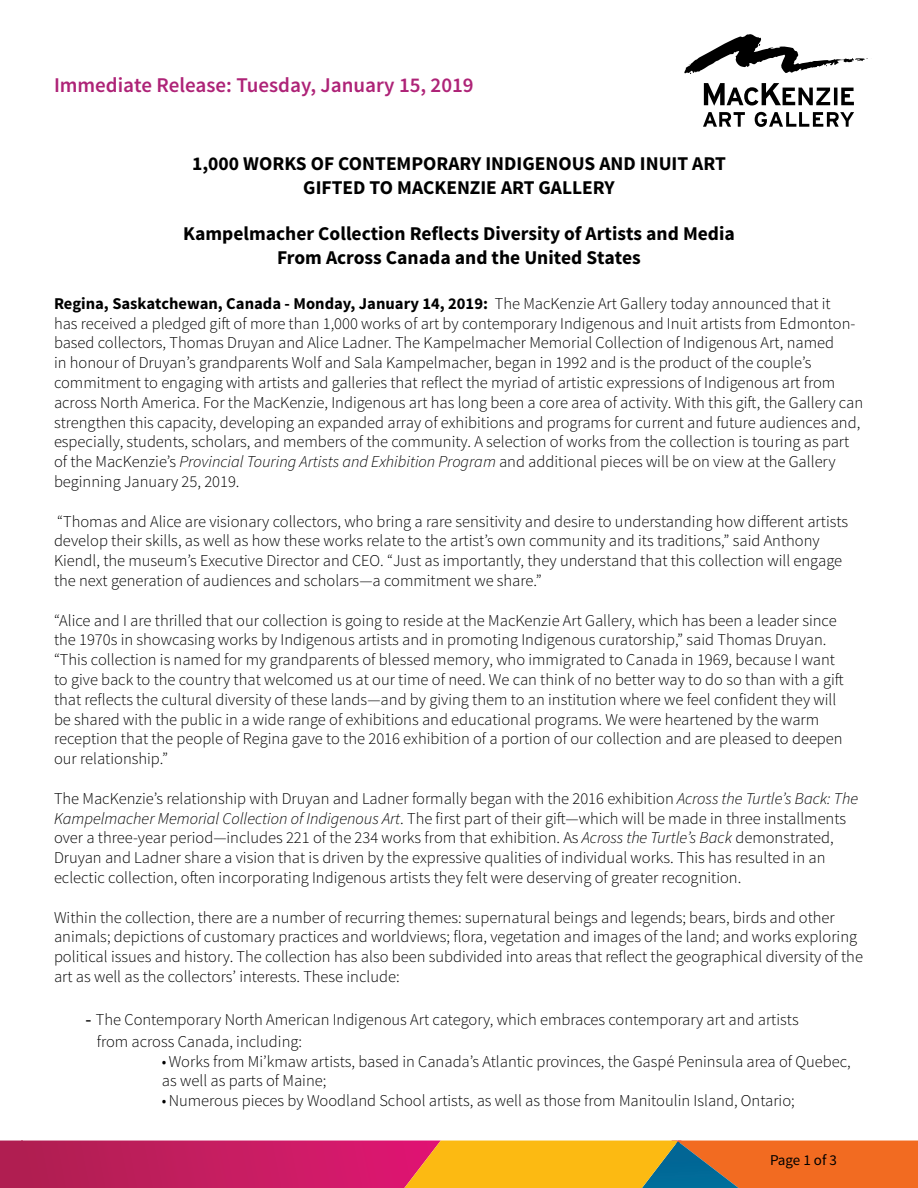
<style>
.page{position:relative;width:918px;height:1188px;background:#fff}
.page>*{position:absolute;margin:0;border:0;box-sizing:border-box;transform-origin:0 0}
.t1{font:600 21px "Source Sans Pro";color:#ae2377}
.t2{font:700 19.5px/23.4px "Source Sans Pro";color:#000;text-align:center}
.t3{font:300 16.5px/19.8px "Source Sans Pro";color:#000}
.t4{font:15px "Source Sans Pro";letter-spacing:-.005em;color:#000}
.s1{font-weight:700}
.s2{font-style:italic}
.s3{font-family:"Times New Roman";font-weight:400;font-size:18px}
</style>
<div class="page">
<svg style="left:0;top:1141px;width:918px;height:47px;background:#d35b40"></svg>
<svg style="left:684px;top:34px;width:184px;height:93px"></svg>
<p class="t1" style="left:54px;top:72px;width:421px">Immediate Release: Tuesday, January 15, 2019</p>
<p class="t2" style="left:192px;top:153px;width:535px">1,000 WORKS OF CONTEMPORARY INDIGENOUS AND INUIT ART<br>GIFTED TO MACKENZIE ART GALLERY</p>
<p class="t2" style="left:183px;top:223px;width:553px">Kampelmacher Collection Reflects Diversity of Artists and Media<br>From Across Canada and the United States</p>
<p class="t3" style="left:54px;top:293px;width:811px"><span class="s1">Regina, Saskatchewan, Canada - Monday, January 14, 2019:</span> The MacKenzie Art Gallery today announced that it<br>has received a pledged gift of more than 1,000 works of art by contemporary Indigenous and Inuit artists from Edmonton&shy;based collectors, Thomas Druyan and Alice Ladner. The Kampelmacher Memorial Collection of Indigenous Art, named<br>in honour of Druyan’s grandparents Wolf and Sala Kampelmacher, began in 1992 and is the product of the couple’s commitment to engaging with artists and galleries that reflect the myriad of artistic expressions of Indigenous art from across North America. For the MacKenzie, Indigenous art has long been a core area of activity. With this gift, the Gallery can strengthen this capacity, developing an expanded array of exhibitions and programs for current and future audiences and, especially, students, scholars, and members of the community. A selection of works from the collection is touring as part of the MacKenzie’s <span class="s2">Provincial Touring Artists and Exhibition Program</span> and additional pieces will be on view at the Gallery beginning January 25, 2019.</p>
<p class="t3" style="left:54px;top:511px;width:796px">“Thomas and Alice are visionary collectors, who bring a rare sensitivity and desire to understanding how different artists develop their skills, as well as how these works relate to the artist’s own community and its traditions,” said Anthony Kiendl, the museum’s Executive Director and CEO. “Just as importantly, they understand that this collection will engage the next generation of audiences and scholars—a commitment we share.”</p>
<p class="t3" style="left:54px;top:610px;width:791px">“Alice and I are thrilled that our collection is going to reside at the MacKenzie Art Gallery, which has been a leader since the 1970s in showcasing works by Indigenous artists and in promoting Indigenous curatorship,” said Thomas Druyan. “This collection is named for my grandparents of blessed memory, who immigrated to Canada in 1969, because I want to give back to the country that welcomed us at our time of need. We can think of no better way to do so than with a gift that reflects the cultural diversity of these lands—and by giving them to an institution where we feel confident they will be shared with the public in a wide range of exhibitions and educational programs. We were heartened by the warm reception that the people of Regina gave to the 2016 exhibition of a portion of our collection and are pleased to deepen our relationship.”</p>
<p class="t3" style="left:54px;top:788px;width:806px">The MacKenzie’s relationship with Druyan and Ladner formally began with the 2016 exhibition <span class="s2">Across the Turtle’s Back: The Kampelmacher Memorial Collection of Indigenous Art</span>. The first part of their gift—which will be made in three installments over a three-year period—includes 221 of the 234 works from that exhibition. As <span class="s2">Across the Turtle’s Back</span> demonstrated, Druyan and Ladner share a vision that is driven by the expressive qualities of individual works. This has resulted in an eclectic collection, often incorporating Indigenous artists they felt were deserving of greater recognition.</p>
<p class="t3" style="left:54px;top:907px;width:810px">Within the collection, there are a number of recurring themes: supernatural beings and legends; bears, birds and other animals; depictions of customary practices and worldviews; flora, vegetation and images of the land; and works exploring political issues and history. The collection has also been subdivided into areas that reflect the geographical diversity of the art as well as the collectors’ interests. These include:</p>
<p class="t3" style="left:97px;top:1009px;width:704px;line-height:21.6px;text-indent:-11px"><span class="s3">-</span> The Contemporary North American Indigenous Art category, which embraces contemporary art and artists from across Canada, including:</p>
<p class="t3" style="left:162px;top:1051px;width:690px">•Works from Mi’kmaw artists, based in Canada’s Atlantic provinces, the Gaspé Peninsula area of Quebec, as well as parts of Maine;</p>
<p class="t3" style="left:162px;top:1091px;width:634px">•Numerous pieces by Woodland School artists, as well as those from Manitoulin Island, Ontario;</p>
<p class="t4" style="left:770px;top:1150px;width:68px">Page 1 of 3</p>
</div>
